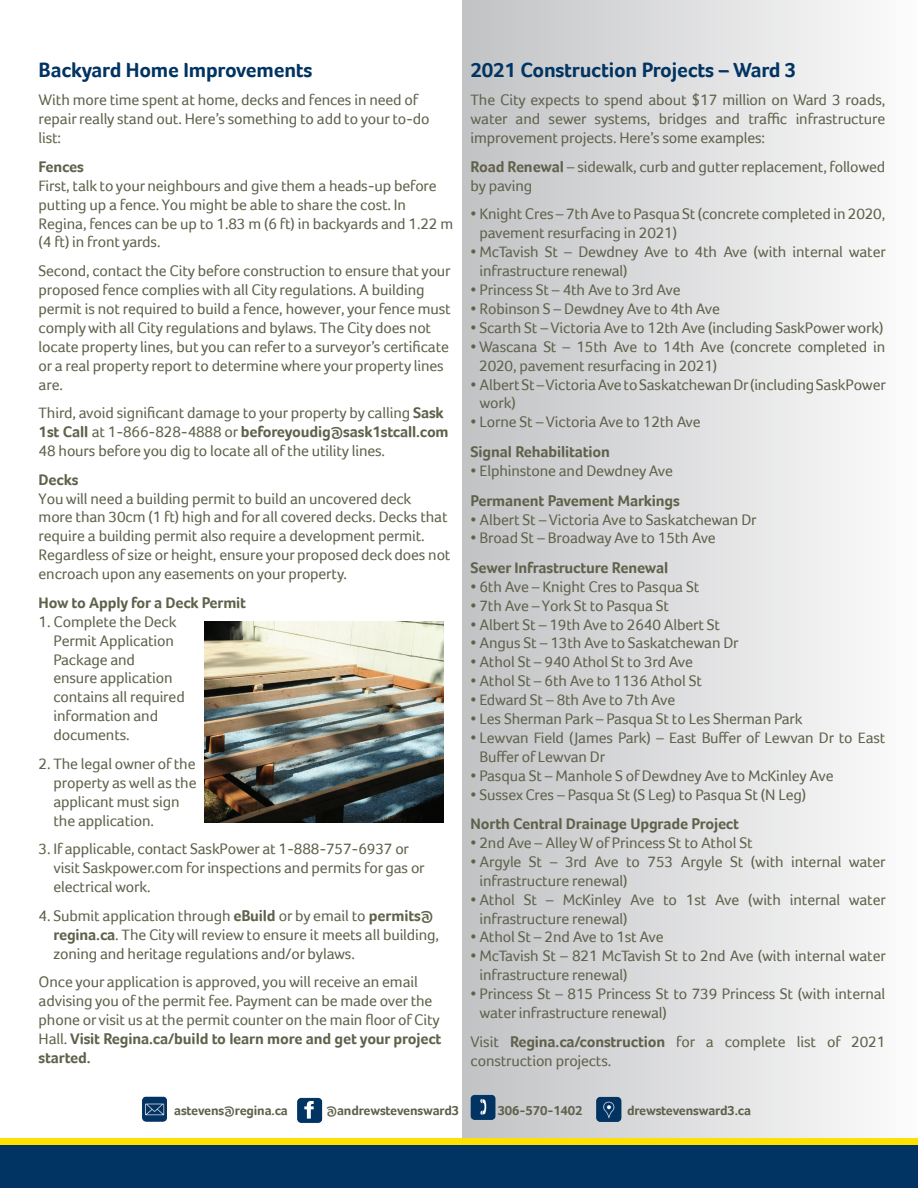
<style>
.page{position:relative;width:918px;height:1188px;background:#fff}
.page>*{position:absolute;margin:0;border:0;box-sizing:border-box;transform-origin:0 0}
.t1{font:700 21px "Foco";letter-spacing:-.01em;color:#013462}
.t2{font:15.75px/18.9px "Foco";letter-spacing:-.01em;color:#60614b}
.t3{font:700 15.75px "Foco";letter-spacing:-.01em;color:#60614b}
.t4{font:700 13.5px "Foco";letter-spacing:-.01em;color:#60614b}
.s1{font-weight:700}
</style>
<div class="page">
<div style="left:462px;top:0;width:456px;height:1188px;background:linear-gradient(to right,#c1c2c4,#fcfcfc)"></div>
<img style="left:205px;top:622px;width:238px;height:200px">
<img style="left:142px;top:1096px;width:25px;height:26px">
<img style="left:594px;top:1093px;width:32px;height:34px">
<img style="left:469px;top:1090px;width:27px;height:34px">
<img style="left:297px;top:1097px;width:26px;height:26px">
<svg style="left:304px;top:1101px;width:10px;height:18px"></svg>
<div style="left:0;top:1138px;width:918px;height:50px;background:#ffe101"></div>
<div style="left:0;top:1145px;width:918px;height:43px;background:#013462"></div>
<p class="t1" style="left:39px;top:57px;width:276px">Backyard Home Improvements</p>
<p class="t2" style="left:39px;top:90px;width:392px">With more time spent at home, decks and fences in need of repair really stand out. Here’s something to add to your to-do list:</p>
<p class="t3" style="left:39px;top:157px;width:47px">Fences</p>
<p class="t2" style="left:39px;top:176px;width:416px">First, talk to your neighbours and give them a heads-up before putting up a fence. You might be able to share the cost. In Regina, fences can be up to 1.83 m (6 ft) in backyards and 1.22 m (4 ft) in front yards.</p>
<p class="t2" style="left:39px;top:261px;width:414px">Second, contact the City before construction to ensure that your proposed fence complies with all City regulations. A building permit is not required to build a fence, however, your fence must comply with all City regulations and bylaws. The City does not locate property lines, but you can refer to a surveyor’s certificate or a real property report to determine where your property lines are.</p>
<p class="t2" style="left:39px;top:403px;width:412px">Third, avoid significant damage to your property by calling <span class="s1">Sask<br>1st Call</span> at 1-866-828-4888 or <span class="s1">beforeyoudig@sask1stcall.com<br></span>48 hours before you dig to locate all of the utility lines.</p>
<p class="t3" style="left:39px;top:470px;width:42px">Decks</p>
<p class="t2" style="left:39px;top:489px;width:413px">You will need a building permit to build an uncovered deck<br>more than 30cm (1 ft) high and for all covered decks. Decks that require a building permit also require a development permit.<br>Regardless of size or height, ensure your proposed deck does not encroach upon any easements on your property.</p>
<p class="t3" style="left:39px;top:593px;width:209px">How to Apply for a Deck Permit</p>
<p class="t2" style="left:54px;top:612px;width:133px;text-indent:-15px">1. Complete the Deck<br>Permit Application<br>Package and<br>ensure application contains all required information and documents.</p>
<p class="t2" style="left:54px;top:754px;width:145px;text-indent:-15px">2. The legal owner of the property as well as the applicant must sign the application.</p>
<p class="t2" style="left:54px;top:839px;width:373px;text-indent:-15px">3. If applicable, contact SaskPower at 1-888-757-6937 or visit Saskpower.com for inspections and permits for gas or electrical work.</p>
<p class="t2" style="left:54px;top:906px;width:387px;text-indent:-15px">4. Submit application through <span class="s1">eBuild</span> or by email to <span class="s1">permits@ regina.ca</span>. The City will review to ensure it meets all building, zoning and heritage regulations and/or bylaws.</p>
<p class="t2" style="left:39px;top:972px;width:404px">Once your application is approved, you will receive an email advising you of the permit fee. Payment can be made over the phone or visit us at the permit counter on the main floor of City Hall. <span class="s1">Visit Regina.ca/build to learn more and get your project started.</span></p>
<p class="t1" style="left:471px;top:57px;width:327px">2021 Construction Projects – Ward 3</p>
<p class="t2" style="left:471px;top:90px;width:416px;text-align:justify">The City expects to spend about $17 million on Ward 3 roads, water and sewer systems, bridges and traffic infrastructure improvement projects. Here’s some examples:</p>
<p class="t2" style="left:471px;top:157px;width:416px"><span class="s1">Road Renewal</span> – sidewalk, curb and gutter replacement, followed by paving</p>
<p class="t2" style="left:480px;top:205px;width:407px;text-indent:-9px">• Knight Cres – 7th Ave to Pasqua St (concrete completed in 2020, pavement resurfacing in 2021)</p>
<p class="t2" style="left:480px;top:242px;width:408px;text-indent:-9px">• McTavish St – Dewdney Ave to 4th Ave (with internal water infrastructure renewal)</p>
<p class="t2" style="left:471px;top:280px;width:211px">• Princess St – 4th Ave to 3rd Ave</p>
<p class="t2" style="left:471px;top:299px;width:251px">• Robinson S – Dewdney Ave to 4th Ave</p>
<p class="t2" style="left:471px;top:318px;width:414px">• Scarth St – Victoria Ave to 12th Ave (including SaskPower work)</p>
<p class="t2" style="left:479px;top:337px;width:408px;text-indent:-9px">• Wascana St – 15th Ave to 14th Ave (concrete completed in<br>2020, pavement resurfacing in 2021)</p>
<p class="t2" style="left:480px;top:375px;width:408px;text-indent:-9px">• Albert St – Victoria Ave to Saskatchewan Dr (including SaskPower work)</p>
<p class="t2" style="left:471px;top:412px;width:232px">• Lorne St – Victoria Ave to 12th Ave</p>
<p class="t3" style="left:471px;top:443px;width:141px">Signal Rehabilitation</p>
<p class="t2" style="left:471px;top:461px;width:204px">• Elphinstone and Dewdney Ave</p>
<p class="t3" style="left:471px;top:491px;width:211px">Permanent Pavement Markings</p>
<p class="t2" style="left:471px;top:510px;width:288px">• Albert St – Victoria Ave to Saskatchewan Dr</p>
<p class="t2" style="left:471px;top:529px;width:247px">• Broad St – Broadway Ave to 15th Ave</p>
<p class="t3" style="left:471px;top:558px;width:199px">Sewer Infrastructure Renewal</p>
<p class="t2" style="left:471px;top:577px;width:230px">• 6th Ave – Knight Cres to Pasqua St</p>
<p class="t2" style="left:471px;top:596px;width:200px">• 7th Ave – York St to Pasqua St</p>
<p class="t2" style="left:471px;top:615px;width:251px">• Albert St – 19th Ave to 2640 Albert St</p>
<p class="t2" style="left:471px;top:634px;width:270px">• Angus St – 13th Ave to Saskatchewan Dr</p>
<p class="t2" style="left:471px;top:652px;width:224px">• Athol St – 940 Athol St to 3rd Ave</p>
<p class="t2" style="left:471px;top:671px;width:233px">• Athol St – 6th Ave to 1136 Athol St</p>
<p class="t2" style="left:471px;top:690px;width:206px">• Edward St – 8th Ave to 7th Ave</p>
<p class="t2" style="left:471px;top:709px;width:334px">• Les Sherman Park – Pasqua St to Les Sherman Park</p>
<p class="t2" style="left:480px;top:728px;width:407px;text-indent:-9px">• Lewvan Field (James Park) – East Buffer of Lewvan Dr to East<br>Buffer of Lewvan Dr</p>
<p class="t2" style="left:471px;top:766px;width:364px">• Pasqua St – Manhole S of Dewdney Ave to McKinley Ave</p>
<p class="t2" style="left:471px;top:785px;width:337px">• Sussex Cres – Pasqua St (S Leg) to Pasqua St (N Leg)</p>
<p class="t3" style="left:471px;top:814px;width:270px">North Central Drainage Upgrade Project</p>
<p class="t2" style="left:471px;top:833px;width:283px">• 2nd Ave – Alley W of Princess St to Athol St</p>
<p class="t2" style="left:480px;top:852px;width:408px;text-indent:-9px">• Argyle St – 3rd Ave to 753 Argyle St (with internal water infrastructure renewal)</p>
<p class="t2" style="left:480px;top:890px;width:408px;text-indent:-9px">• Athol St – McKinley Ave to 1st Ave (with internal water infrastructure renewal)</p>
<p class="t2" style="left:471px;top:928px;width:195px">• Athol St – 2nd Ave to 1st Ave</p>
<p class="t2" style="left:480px;top:946px;width:408px;text-indent:-9px">• McTavish St – 821 McTavish St to 2nd Ave (with internal water infrastructure renewal)</p>
<p class="t2" style="left:480px;top:984px;width:407px;text-indent:-9px">• Princess St – 815 Princess St to 739 Princess St (with internal water infrastructure renewal)</p>
<p class="t2" style="left:471px;top:1033px;width:416px">Visit <span class="s1">Regina.ca/construction</span> for a complete list of 2021 construction projects.</p>
<p class="t4" style="left:174px;top:1103px;width:115px">astevens@regina.ca</p>
<p class="t4" style="left:326px;top:1103px;width:134px">@andrewstevensward3</p>
<p class="t4" style="left:498px;top:1103px;width:86px">306-570-1402</p>
<p class="t4" style="left:627px;top:1103px;width:126px">drewstevensward3.ca</p>
</div>
